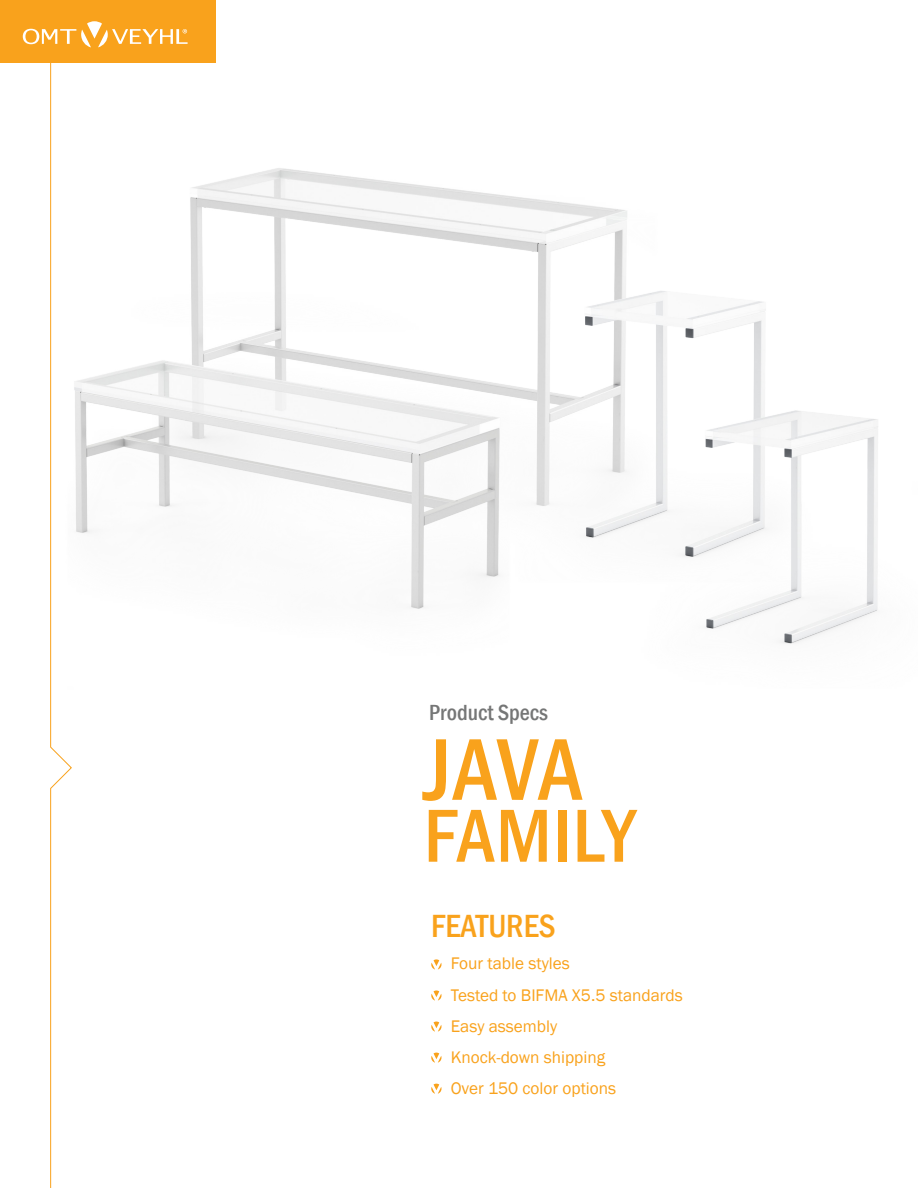
<style>
.page{position:relative;width:918px;height:1188px;background:#fff}
.page>*{position:absolute;margin:0;border:0;box-sizing:border-box;transform-origin:0 0}
.t1{font:500 condensed 90.75px "Franklin Gothic";color:#f9a21c}
.t2{font:500 condensed 77.7px "Franklin Gothic";letter-spacing:.015em;color:#f9a21c}
.t3{font:500 condensed 33px "Franklin Gothic";color:#f9a21c}
.t4{font:500 condensed 22.5px "Franklin Gothic";color:#757676}
.t5{font:17.25px "Franklin Gothic";color:#f9a21c}
</style>
<div class="page">
<img style="left:188px;top:168px;width:690px;height:476px">
<svg style="left:431px;top:959px;width:11px;height:10px"></svg>
<svg style="left:431px;top:990px;width:11px;height:11px"></svg>
<svg style="left:431px;top:1022px;width:11px;height:10px"></svg>
<svg style="left:431px;top:1053px;width:11px;height:10px"></svg>
<svg style="left:431px;top:1084px;width:11px;height:10px"></svg>
<div style="left:0;top:0;width:216px;height:63px;background:#f9a21c"></div>
<svg style="left:23px;top:21px;width:165px;height:1167px"></svg>
<p class="t4" style="left:429px;top:698px;width:120px">Product Specs</p>
<p class="t1" style="left:424px;top:710px;width:161px">JAVA</p>
<p class="t2" style="left:424px;top:785px;width:213px">FAMILY</p>
<p class="t3" style="left:431px;top:904px;width:126px">FEATURES</p>
<p class="t5" style="left:451px;top:953px;width:121px">Four table styles</p>
<p class="t5" style="left:451px;top:984px;width:233px">Tested to BIFMA X5.5 standards</p>
<p class="t5" style="left:451px;top:1015px;width:108px">Easy assembly</p>
<p class="t5" style="left:451px;top:1046px;width:156px">Knock-down shipping</p>
<p class="t5" style="left:451px;top:1077px;width:167px">Over 150 color options</p>
</div>
